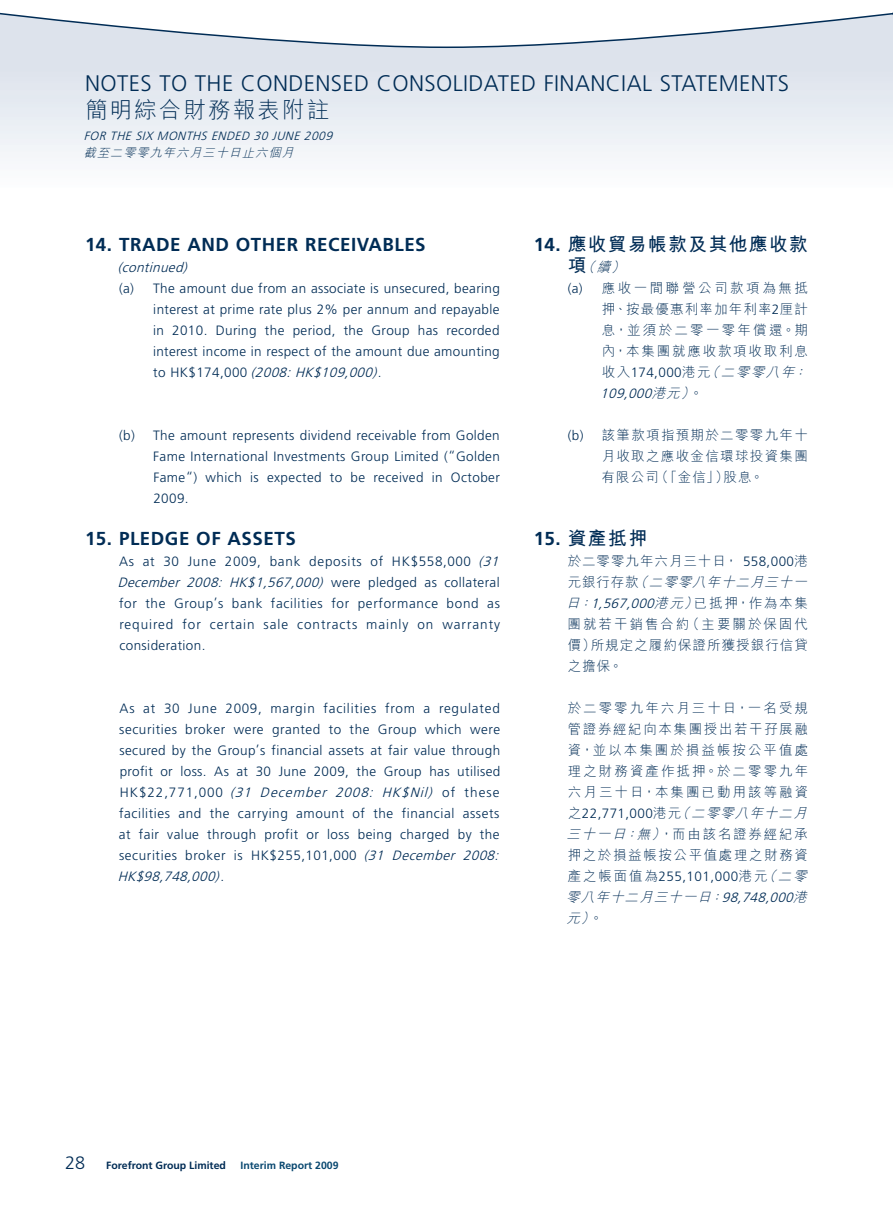
<style>
.page{position:relative;width:893px;height:1212px;background:#fff}
.page>*{position:absolute;margin:0;border:0;box-sizing:border-box;transform-origin:0 0}
.t1{font:300 22.5px "Frutiger LT Std";letter-spacing:.02em;color:#002c55}
.t2{font:300 22.5px "M Hei HK";letter-spacing:.095em;color:#002c55}
.t3{font:700 18.75px "Frutiger LT Std";letter-spacing:.03em;color:#002c55}
.t4{font:700 18.75px "M Hei HK";letter-spacing:.075em;color:#002c55}
.t5{font:300 13.5px/21px "Frutiger LT Std";letter-spacing:.035em;color:#002c55;text-align:justify}
.t6{font:300 13.5px/21px "M Hei HK";letter-spacing:.135em;color:#002c55;text-align:justify}
.t7{font:italic 300 13.5px/21px "M Hei HK";color:#002c55}
.t8{font:300 13.5px/21px "M Hei HK";letter-spacing:.07em;color:#002c55}
.t9{font:italic 300 13.5px "Frutiger LT Std";color:#002c55}
.t10{font:300 13.5px "M Hei HK";letter-spacing:.19em;color:#002c55}
.t11{font:300 13.5px "M Hei HK";letter-spacing:.085em;color:#002c55}
.t12{font:300 13.5px "M Hei HK";letter-spacing:.165em;color:#002c55}
.t13{font:italic 300 12px "Frutiger LT Std";color:#002c55}
.t14{font:italic 300 12px "M Hei HK";color:#002c55}
.t15{font:700 10.5px "Frutiger LT Std";color:#002c55}
.t16{font:700 10.5px "Frutiger LT Std";color:#094870}
.s1{font-style:italic}
.s2{font-family:"Frutiger LT Std"}
.s3{font-weight:700;font-style:normal;font-size:18.75px}
.s4{font-style:normal}
.s5{font-family:"Frutiger LT Std";font-style:normal}
.s6{font-family:"M Hei HK"}
.s7{font-family:"M Hei HK";font-style:normal}
.s8{font-family:"M Hei HK";font-style:italic}
.s9{font-weight:300;font-size:18px}
</style>
<div class="page">
<svg style="left:0;top:12px;width:893px;height:145px"></svg>
<h1 class="t1" style="left:85px;top:70px;width:706px">NOTES TO THE CONDENSED CONSOLIDATED FINANCIAL STATEMENTS</h1>
<h1 class="t2" style="left:85px;top:99px;width:245px">簡明綜合財務報表附註</h1>
<p class="t13" style="left:84px;top:129px;width:253px">FOR THE SIX MONTHS ENDED 30 JUNE 2009</p>
<p class="t14" style="left:84px;top:146px;width:214px">截至二零零九年六月三十日止六個月</p>
<h2 class="t3" style="left:85px;top:233px;width:342px">14. TRADE AND OTHER RECEIVABLES</h2>
<p class="t9" style="left:118px;top:259px;width:75px">(continued)</p>
<p class="t5" style="left:153px;top:278px;width:348px;text-indent:-34px">(a) The amount due from an associate is unsecured, bearing interest at prime rate plus 2% per annum and repayable in 2010. During the period, the Group has recorded interest income in respect of the amount due amounting to H K $ 1 7 4, 0 0 0 <span class="s1">(2008: HK$109,000)</span>.</p>
<p class="t5" style="left:153px;top:425px;width:348px;text-indent:-34px">(b) The amount represents dividend receivable from Golden Fame International Investments Group Limited (“Golden Fame“) which is expected to be received in October 2009.</p>
<h2 class="t3" style="left:85px;top:527px;width:212px">15. PLEDGE OF ASSETS</h2>
<p class="t5" style="left:118px;top:551px;width:386px;text-align:left">As at 30 June 2009, bank deposits of HK$558,000 <span class="s1">(31<br>December 2008: HK$1,567,000)</span> were pledged as collateral for the Group’s bank facilities for performance bond as required for certain sale contracts mainly on warranty consideration.</p>
<p class="t5" style="left:118px;top:698px;width:386px;text-align:left">As at 30 June 2009, margin facilities from a regulated securities broker were granted to the Group which were secured by the Group’s financial assets at fair value through profit or loss. As at 30 June 2009, the Group has utilised HK$22,771,000 <span class="s1">(31 December 2008: HK$Nil)</span> of these facilities and the carrying amount of the financial assets at fair value through profit or loss being charged by the securities broker is HK$255,101,000 <span class="s1">(31 December 2008:<br>HK$98,748,000)</span>.</p>
<h2 class="t4" style="left:534px;top:230px;width:276px"><span class="s2">14.</span> 應收貿易帳款及其他應收款</h2>
<p class="t7" style="left:568px;top:256px;width:62px"><span class="s3">項</span>（續）</p>
<p class="t10" style="left:568px;top:281px;width:242px"><span class="s2">(a)</span> 應收一間聯營公司款項為無抵</p>
<p class="t11" style="left:602px;top:302px;width:208px">押、按最優惠利率加年利率<span class="s2">2</span>厘計</p>
<p class="t12" style="left:602px;top:323px;width:208px">息，並須於二零一零年償還。期</p>
<p class="t6" style="left:602px;top:340px;width:208px">內，本集團就應收款項收取利息</p>
<p class="t7" style="left:600px;top:361px;width:211px"><span class="s4">收入</span><span class="s5">174,000</span><span class="s4">港元</span>（二零零八年：<br><span class="s2">109,000</span>港元）<span class="s4">。</span></p>
<p class="t6" style="left:602px;top:424px;width:208px;text-indent:-34px"><span class="s2">(b)</span> 該筆款項指預期於二零零九年十月收取之應收金信環球投資集團有限公司（「金信」）股息。</p>
<h2 class="t4" style="left:534px;top:524px;width:115px"><span class="s2">15.</span> 資產抵押</h2>
<p class="t8" style="left:568px;top:550px;width:244px">於二零零九年六月三十日， <span class="s2">558,000</span>港元銀行存款<span class="s1">（二零零八年十二月三十一</span></p>
<p class="t9" style="left:566px;top:595px;width:243px"><span class="s6">日：</span>1,567,000<span class="s6">港元）</span><span class="s7">已抵押，作為本集</span></p>
<p class="t6" style="left:568px;top:613px;width:242px">團就若干銷售合約（主要關於保固代價）所規定之履約保證所獲授銀行信貸之擔保。</p>
<p class="t6" style="left:568px;top:697px;width:242px">於二零零九年六月三十日，一名受規管證券經紀向本集團授出若干孖展融資，並以本集團於損益帳按公平值處理之財務資產作抵押。於二零零九年六月三十日，本集團已動用該等融資</p>
<p class="t5" style="left:568px;top:803px;width:244px"><span class="s6">之</span>22,771,000<span class="s6">港元</span><span class="s8">（二零零八年十二月</span></p>
<p class="t6" style="left:566px;top:823px;width:243px"><span class="s1">三十一日：無）</span>，而由該名證券經紀承押之於損益帳按公平值處理之財務資</p>
<p class="t5" style="left:568px;top:866px;width:244px"><span class="s6">產之帳面值為</span>255,101,000<span class="s6">港元</span><span class="s8">（二零</span></p>
<p class="t7" style="left:566px;top:886px;width:245px">零八年十二月三十一日：<span class="s2">98,748,000</span>港元）<span class="s4">。</span></p>
<p class="t15" style="left:65px;top:1159px;width:162px"><span class="s9">28</span> Forefront Group Limited</p>
<p class="t16" style="left:241px;top:1159px;width:100px">Interim Report 2009</p>
</div>
